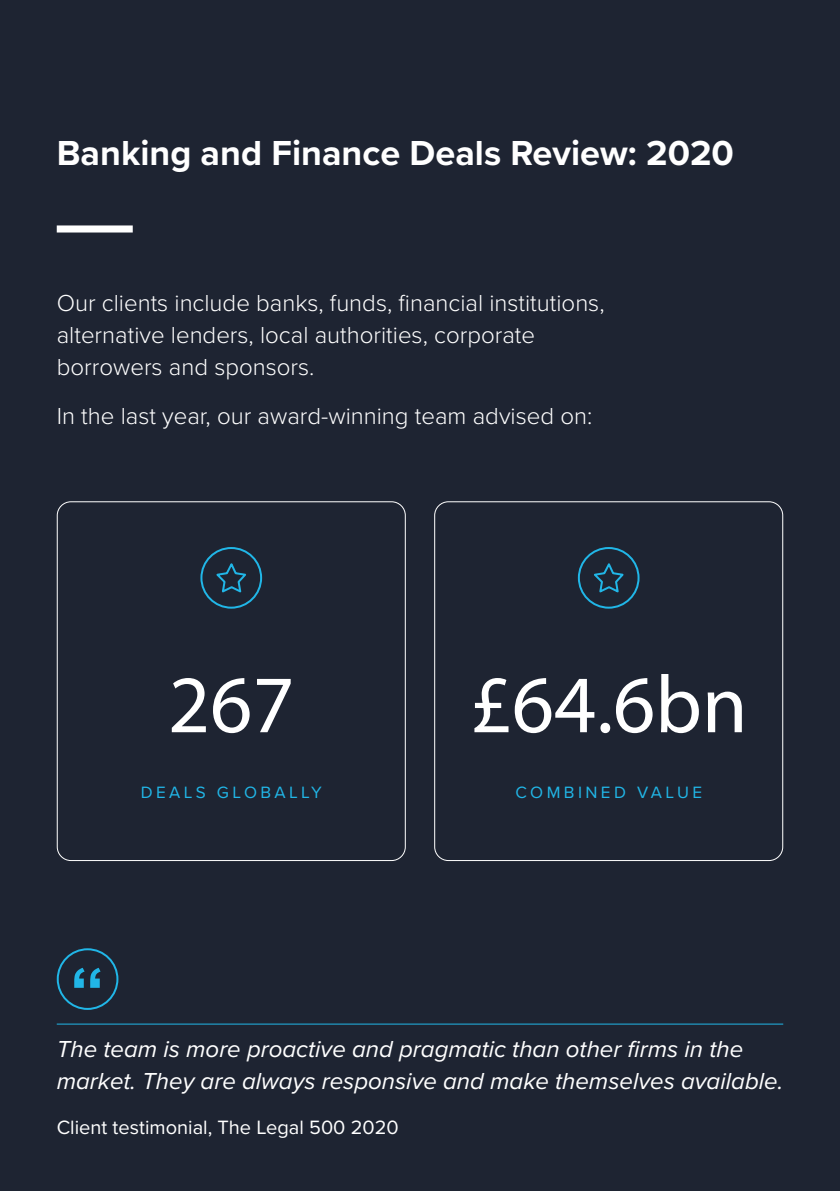
<style>
.page{position:relative;width:840px;height:1191px;background:#fff}
.page>*{position:absolute;margin:0;border:0;box-sizing:border-box;transform-origin:0 0}
.t1{font:82px "Myriad Pro";color:#fff}
.t2{font:700 36px "Proxima Nova";color:#fff}
.t3{font:300 24px/32px "Proxima Nova";color:#fff}
.t4{font:italic 24px/32px "Proxima Nova";color:#fff}
.t5{font:20px "Proxima Nova";color:#fff}
.t6{font:17px "Proxima Nova";letter-spacing:.2em;color:#21b6e7}
</style>
<div class="page">
<div style="left:0;top:0;width:839px;height:1191px;background:#1e2432"></div>
<div style="left:57px;top:225px;width:76px;height:7px;background:#fff"></div>
<div style="left:57px;top:501px;width:348px;height:360px;border:1px solid #fff;border-radius:14px"></div>
<div style="left:434px;top:501px;width:348px;height:360px;border:1px solid #fff;border-radius:14px"></div>
<div style="left:200px;top:547px;width:62px;height:61px;border:2px solid #21b6e7;border-radius:50%"></div>
<svg style="left:216px;top:563px;width:30px;height:30px"></svg>
<div style="left:577px;top:547px;width:62px;height:61px;border:2px solid #21b6e7;border-radius:50%"></div>
<svg style="left:594px;top:563px;width:30px;height:30px"></svg>
<div style="left:57px;top:948px;width:61px;height:62px;border:2px solid #21b6e7;border-radius:50%"></div>
<svg style="left:74px;top:967px;width:26px;height:20px"></svg>
<hr style="left:57px;top:1023px;width:725px;height:1px;background:#21b6e7">
<h2 class="t2" style="left:57px;top:126px;width:678px">Banking and Finance Deals Review: 2020</h2>
<p class="t3" style="left:57px;top:286px;width:549px">Our clients include banks, funds, financial institutions, alternative lenders, local authorities, corporate borrowers and sponsors.</p>
<p class="t3" style="left:57px;top:399px;width:536px">In the last year, our award-winning team advised on:</p>
<h1 class="t1" style="left:168px;top:654px;width:128px">267</h1>
<p class="t6" style="left:141px;top:779px;width:182px">DEALS GLOBALLY</p>
<h1 class="t1" style="left:469px;top:654px;width:279px">£64.6bn</h1>
<p class="t6" style="left:515px;top:779px;width:188px">COMBINED VALUE</p>
<p class="t4" style="left:57px;top:1032px;width:727px">The team is more proactive and pragmatic than other firms in the market. They are always responsive and make themselves available.</p>
<p class="t5" style="left:57px;top:1112px;width:343px">Client testimonial, The Legal 500 2020</p>
</div>
